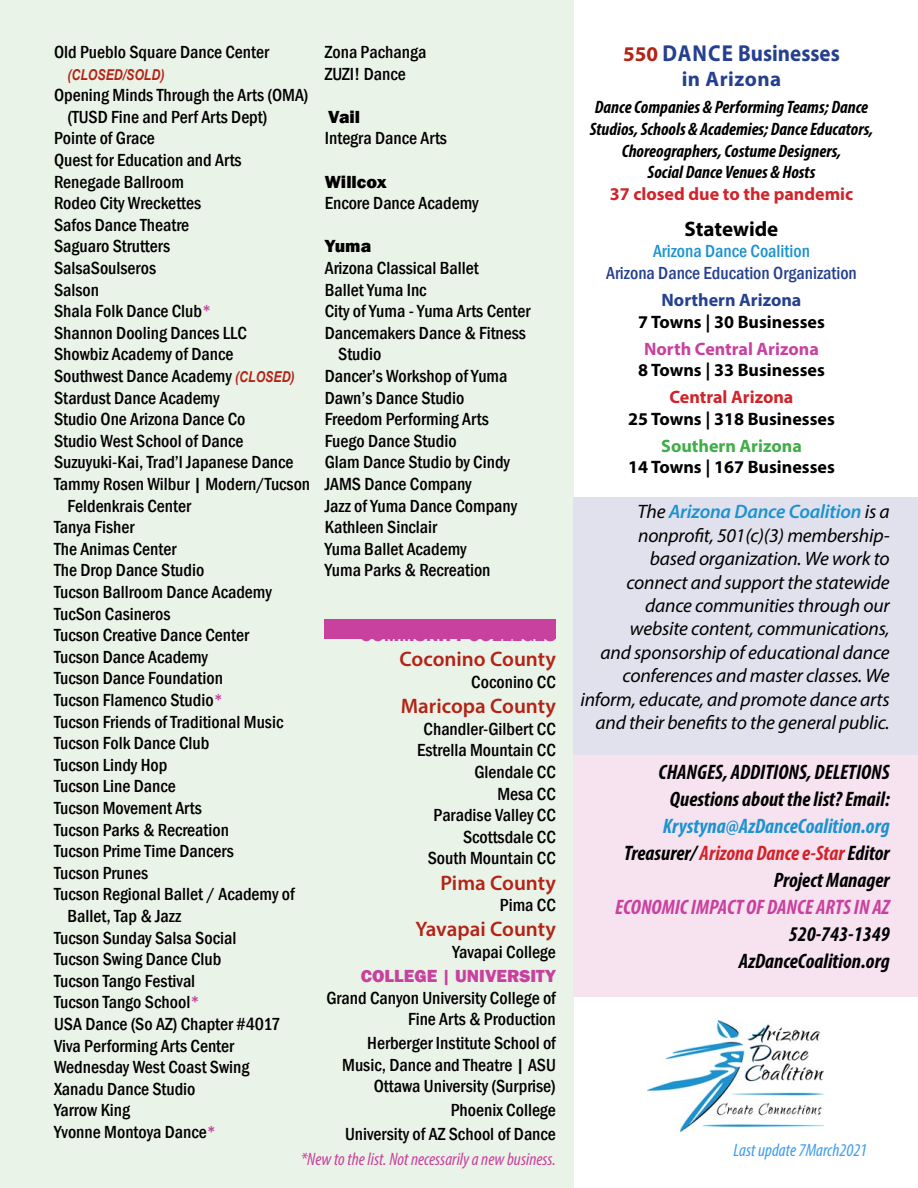
<style>
.page{position:relative;width:918px;height:1188px;background:#fff}
.page>*{position:absolute;margin:0;border:0;box-sizing:border-box;transform-origin:0 0}
.t1{font:700 23.1px "Myriad Pro";color:#25408f;scale:.91 1}
.t2{font:italic 700 condensed 21px/27px "Myriad Pro";color:#000;text-align:right}
.t3{font:600 21px "Myriad Pro";color:#b32317}
.t4{font:italic 700 condensed 21px "Myriad Pro";color:#c9419e}
.t5{font:700 21px "Myriad Pro";letter-spacing:.025em;color:#25408f}
.t6{font:700 21px "Myriad Pro";color:#000}
.t7{font:italic 19.5px/23.4px "Myriad Pro";letter-spacing:-.01em;color:#000;text-align:right}
.t8{font:500 condensed 18px/21.6px "Franklin Gothic";color:#000;text-align:right}
.t9{font:italic 700 condensed 18px/21.6px "Myriad Pro";color:#000;text-align:center}
.t10{font:700 18px "Myriad Pro";color:#000}
.t11{font:italic condensed 18px "Myriad Pro";color:#c9419e}
.t12{font:700 18px "Myriad Pro";color:#d2232a}
.t13{font:800 18px "Franklin Gothic";color:#c9419e}
.t14{font:500 condensed 18px "Franklin Gothic";color:#25408f}
.t15{font:500 condensed 18px "Franklin Gothic";color:#1b93d0}
.t16{font:italic condensed 18px "Myriad Pro";color:#3e9bf2}
.t17{font:700 18px "Myriad Pro";color:#c9419e}
.t18{font:700 18px "Myriad Pro";color:#25408f}
.t19{font:700 18px "Myriad Pro";color:#41ad49}
.t20{font:800 18px "Franklin Gothic";color:#000}
.t21{font:italic 700 15px "Arial Narrow";color:#b32317}
.s1{color:#c9419e}
.s2{font-family:"Arial Narrow";font-weight:700;font-style:italic;font-stretch:normal;font-size:15px;color:#b32317}
.s3{font-size:21px;color:#b32317}
.s4{font-weight:600;color:#1b93d0}
.s5{color:#1b93d0}
.s6{color:#d2232a}
</style>
<div class="page">
<div style="left:0;top:0;width:574px;height:1188px;background:#eaf3e7"></div>
<div style="left:573px;top:498px;width:345px;height:257px;background:#e1e0ed"></div>
<div style="left:574px;top:755px;width:344px;height:241px;background:#f7e2f0"></div>
<img style="left:647px;top:1020px;width:177px;height:112px">
<div style="left:325px;top:620px;width:231px;height:19px;background:#c9419e"></div>
<p class="t8" style="left:54px;top:41px;width:216px">Old Pueblo Square Dance Center</p>
<p class="t21" style="left:67px;top:63px;width:99px">(CLOSED/SOLD)</p>
<p class="t8" style="left:54px;top:84px;width:256px">Opening Minds Through the Arts (OMA)</p>
<p class="t8" style="left:67px;top:106px;width:201px">(TUSD Fine and Perf Arts Dept)</p>
<p class="t8" style="left:54px;top:127px;width:102px">Pointe of Grace</p>
<p class="t8" style="left:54px;top:149px;width:189px">Quest for Education and Arts</p>
<p class="t8" style="left:54px;top:171px;width:132px">Renegade Ballroom</p>
<p class="t8" style="left:54px;top:192px;width:149px">Rodeo City Wreckettes</p>
<p class="t8" style="left:54px;top:214px;width:137px">Safos Dance Theatre</p>
<p class="t8" style="left:54px;top:235px;width:118px">Saguaro Strutters</p>
<p class="t8" style="left:54px;top:257px;width:104px">SalsaSoulseros</p>
<p class="t8" style="left:54px;top:279px;width:47px">Salson</p>
<p class="t8" style="left:54px;top:300px;width:159px">Shala Folk Dance Club<span class="s1">*</span></p>
<p class="t8" style="left:54px;top:322px;width:195px">Shannon Dooling Dances LLC</p>
<p class="t8" style="left:54px;top:343px;width:181px">Showbiz Academy of Dance</p>
<p class="t8" style="left:54px;top:365px;width:242px">Southwest Dance Academy <span class="s2">(CLOSED)</span></p>
<p class="t8" style="left:54px;top:387px;width:167px">Stardust Dance Academy</p>
<p class="t8" style="left:54px;top:408px;width:193px">Studio One Arizona Dance Co</p>
<p class="t8" style="left:54px;top:430px;width:191px">Studio West School of Dance</p>
<p class="t8" style="left:54px;top:451px;width:241px">Suzuyuki-Kai, Trad’l Japanese Dance</p>
<p class="t8" style="left:54px;top:473px;width:258px">Tammy Rosen Wilbur | Modern/Tucson</p>
<p class="t8" style="left:67px;top:495px;width:125px">Feldenkrais Center</p>
<p class="t8" style="left:54px;top:516px;width:82px">Tanya Fisher</p>
<p class="t8" style="left:54px;top:538px;width:124px">The Animas Center</p>
<p class="t8" style="left:54px;top:559px;width:152px">The Drop Dance Studio</p>
<p class="t8" style="left:54px;top:581px;width:219px">Tucson Ballroom Dance Academy</p>
<p class="t8" style="left:54px;top:603px;width:118px">TucSon Casineros</p>
<p class="t8" style="left:54px;top:624px;width:197px">Tucson Creative Dance Center</p>
<p class="t8" style="left:54px;top:646px;width:156px">Tucson Dance Academy</p>
<p class="t8" style="left:54px;top:667px;width:170px">Tucson Dance Foundation</p>
<p class="t8" style="left:54px;top:689px;width:170px">Tucson Flamenco Studio<span class="s1">*</span></p>
<p class="t8" style="left:54px;top:711px;width:231px">Tucson Friends of Traditional Music</p>
<p class="t8" style="left:54px;top:732px;width:157px">Tucson Folk Dance Club</p>
<p class="t8" style="left:54px;top:754px;width:115px">Tucson Lindy Hop</p>
<p class="t8" style="left:54px;top:775px;width:123px">Tucson Line Dance</p>
<p class="t8" style="left:54px;top:797px;width:149px">Tucson Movement Arts</p>
<p class="t8" style="left:54px;top:819px;width:177px">Tucson Parks &amp; Recreation</p>
<p class="t8" style="left:54px;top:840px;width:181px">Tucson Prime Time Dancers</p>
<p class="t8" style="left:54px;top:862px;width:96px">Tucson Prunes</p>
<p class="t8" style="left:54px;top:883px;width:242px">Tucson Regional Ballet / Academy of</p>
<p class="t8" style="left:67px;top:905px;width:115px">Ballet, Tap &amp; Jazz</p>
<p class="t8" style="left:54px;top:927px;width:184px">Tucson Sunday Salsa Social</p>
<p class="t8" style="left:54px;top:948px;width:169px">Tucson Swing Dance Club</p>
<p class="t8" style="left:54px;top:970px;width:143px">Tucson Tango Festival</p>
<p class="t8" style="left:54px;top:991px;width:147px">Tucson Tango School<span class="s1">*</span></p>
<p class="t8" style="left:54px;top:1013px;width:228px">USA Dance (So AZ) Chapter #4017</p>
<p class="t8" style="left:54px;top:1035px;width:182px">Viva Performing Arts Center</p>
<p class="t8" style="left:54px;top:1056px;width:197px">Wednesday West Coast Swing</p>
<p class="t8" style="left:54px;top:1078px;width:143px">Xanadu Dance Studio</p>
<p class="t8" style="left:54px;top:1099px;width:78px">Yarrow King</p>
<p class="t8" style="left:54px;top:1121px;width:163px">Yvonne Montoya Dance<span class="s1">*</span></p>
<p class="t8" style="left:325px;top:41px;width:103px;text-align:left">Zona Pachanga<br>ZUZI! Dance</p>
<p class="t20" style="left:328px;top:105px;width:34px">Vail</p>
<p class="t8" style="left:325px;top:127px;width:124px">Integra Dance Arts</p>
<p class="t20" style="left:325px;top:170px;width:63px">Willcox</p>
<p class="t8" style="left:325px;top:192px;width:155px">Encore Dance Academy</p>
<p class="t20" style="left:325px;top:235px;width:48px">Yuma</p>
<p class="t8" style="left:325px;top:257px;width:156px">Arizona Classical Ballet</p>
<p class="t8" style="left:325px;top:279px;width:103px">Ballet Yuma Inc</p>
<p class="t8" style="left:325px;top:300px;width:207px">City of Yuma - Yuma Arts Center</p>
<p class="t8" style="left:325px;top:322px;width:203px">Dancemakers Dance &amp; Fitness</p>
<p class="t8" style="left:338px;top:343px;width:45px">Studio</p>
<p class="t8" style="left:325px;top:365px;width:184px">Dancer’s Workshop of Yuma</p>
<p class="t8" style="left:325px;top:387px;width:141px">Dawn’s Dance Studio</p>
<p class="t8" style="left:325px;top:408px;width:165px">Freedom Performing Arts</p>
<p class="t8" style="left:325px;top:430px;width:133px">Fuego Dance Studio</p>
<p class="t8" style="left:325px;top:451px;width:187px">Glam Dance Studio by Cindy</p>
<p class="t8" style="left:325px;top:473px;width:148px">JAMS Dance Company</p>
<p class="t8" style="left:325px;top:495px;width:194px">Jazz of Yuma Dance Company</p>
<p class="t8" style="left:325px;top:516px;width:114px">Kathleen Sinclair</p>
<p class="t8" style="left:325px;top:538px;width:143px">Yuma Ballet Academy</p>
<p class="t8" style="left:325px;top:559px;width:167px">Yuma Parks &amp; Recreation</p>
<p class="t13" style="left:360px;top:623px;width:197px">COMMUNITY COLLEGES</p>
<p class="t3" style="left:400px;top:646px;width:158px">Coconino County</p>
<p class="t8" style="left:471px;top:671px;width:86px">Coconino CC</p>
<p class="t3" style="left:401px;top:693px;width:157px">Maricopa County</p>
<p class="t8" style="left:417px;top:718px;width:140px">Chandler-Gilbert CC<br>Estrella Mountain CC<br>Glendale CC<br>Mesa CC<br>Paradise Valley CC<br>Scottsdale CC<br>South Mountain CC</p>
<p class="t3" style="left:440px;top:869px;width:117px">Pima County</p>
<p class="t8" style="left:500px;top:894px;width:58px">Pima CC</p>
<p class="t3" style="left:415px;top:916px;width:142px">Yavapai County</p>
<p class="t8" style="left:452px;top:941px;width:105px">Yavapai College</p>
<p class="t13" style="left:361px;top:964px;width:197px">COLLEGE | UNIVERSITY</p>
<p class="t8" style="left:326px;top:987px;width:231px">Grand Canyon University College of<br>Fine Arts &amp; Production</p>
<p class="t8" style="left:342px;top:1032px;width:215px">Herberger Institute School of<br>Music, Dance and Theatre | ASU<br>Ottawa University (Surprise)</p>
<p class="t8" style="left:345px;top:1098px;width:212px;line-height:24px">Phoenix College<br>University of AZ School of Dance</p>
<p class="t11" style="left:301px;top:1148px;width:257px">*New to the list. Not necessarily a new business.</p>
<p class="t1" style="left:623px;top:38px;width:239px"><span class="s3">550</span> DANCE Businesses</p>
<p class="t5" style="left:682px;top:66px;width:101px">in Arizona</p>
<p class="t9" style="left:590px;top:96px;width:285px">Dance Companies &amp; Performing Teams; Dance Studios, Schools &amp; Academies; Dance Educators, Choreographers, Costume Designers,<br>Social Dance Venues &amp; Hosts</p>
<p class="t12" style="left:610px;top:182px;width:245px">37 closed due to the pandemic</p>
<p class="t6" style="left:685px;top:215px;width:95px">Statewide</p>
<p class="t15" style="left:653px;top:240px;width:159px">Arizona Dance Coalition</p>
<p class="t14" style="left:606px;top:261px;width:252px">Arizona Dance Education Organization</p>
<p class="t18" style="left:662px;top:288px;width:141px">Northern Arizona</p>
<p class="t10" style="left:638px;top:310px;width:188px">7 Towns | 30 Businesses</p>
<p class="t17" style="left:644px;top:337px;width:176px">North Central Arizona</p>
<p class="t10" style="left:638px;top:358px;width:188px">8 Towns | 33 Businesses</p>
<p class="t12" style="left:670px;top:385px;width:125px">Central Arizona</p>
<p class="t10" style="left:628px;top:407px;width:208px">25 Towns | 318 Businesses</p>
<p class="t19" style="left:661px;top:434px;width:142px">Southern Arizona</p>
<p class="t10" style="left:628px;top:456px;width:208px">14 Towns | 167 Businesses</p>
<p class="t7" style="left:580px;top:500px;width:311px">The <span class="s4">Arizona Dance Coalition</span> is a nonprofit, 501(c)(3) membership-<br>based organization. We work to<br>connect and support the statewide dance communities through our<br>website content, communications,<br>and sponsorship of educational dance conferences and master classes. We inform, educate, and promote dance arts and their benefits to the general public.</p>
<p class="t2" style="left:659px;top:758px;width:233px;text-align:center">CHANGES, ADDITIONS, DELETIONS<br>Questions about the list? Email:</p>
<p class="t2" style="left:624px;top:812px;width:267px"><span class="s5">Krystyna@AzDanceCoalition.org<br></span>Treasurer/ <span class="s6">Arizona Dance e-Star</span> Editor<br>Project Manager</p>
<p class="t4" style="left:615px;top:894px;width:276px">ECONOMIC IMPACT OF DANCE ARTS IN AZ</p>
<p class="t2" style="left:739px;top:920px;width:153px">520-743-1349<br>AzDanceCoalition.org</p>
<p class="t16" style="left:733px;top:1139px;width:135px">Last update 7March2021</p>
</div>
